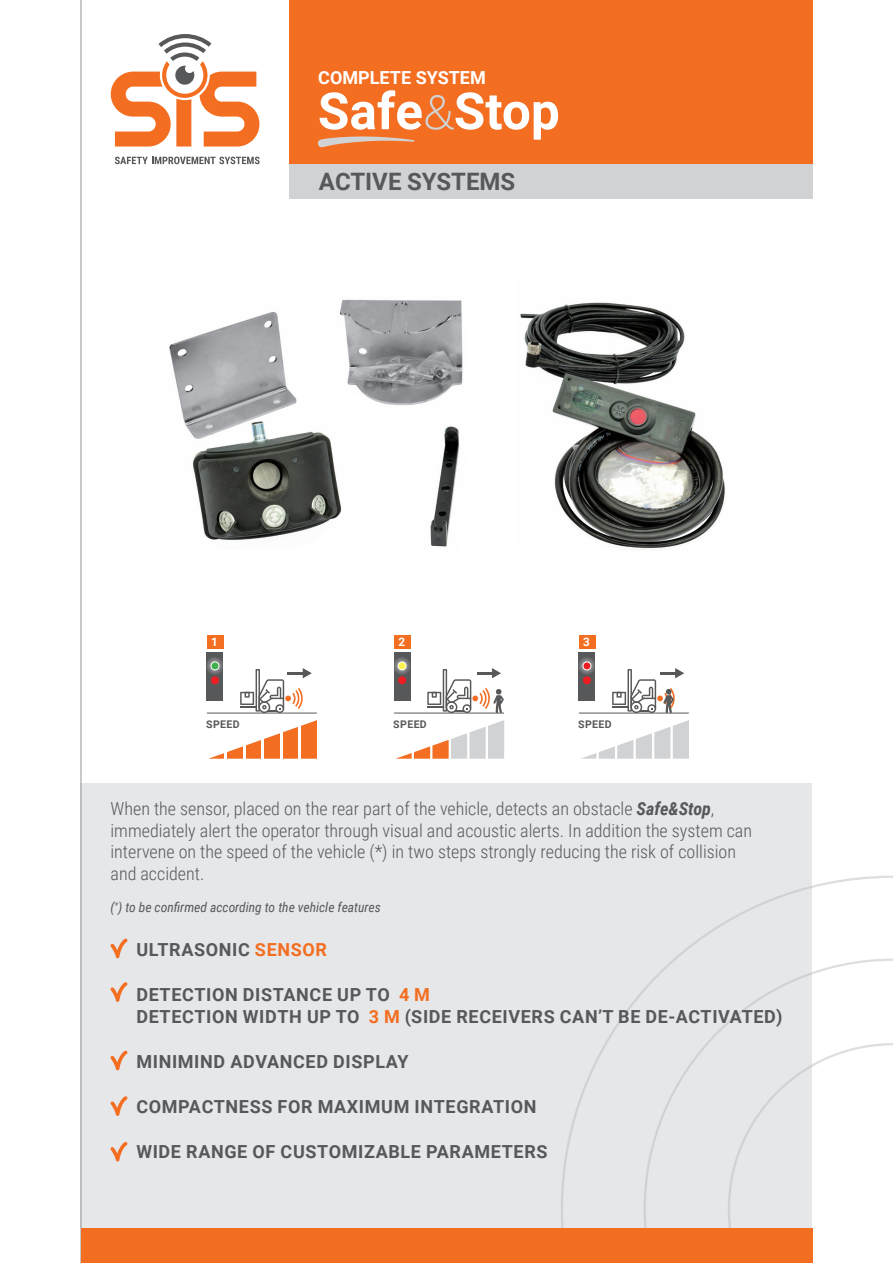
<style>
.page{position:relative;width:893px;height:1263px;background:#fff}
.page>*{position:absolute;margin:0;border:0;box-sizing:border-box;transform-origin:0 0}
.t1{font:700 51.3px "Roboto";color:#fff}
.t2{font:700 24px "Roboto";color:#57585a}
.t3{font:300 18px/21.6px "Roboto Condensed";color:#57585a}
.t4{font:700 18px/22.5px "Roboto";letter-spacing:.035em;color:#57585a}
.t5{font:700 18px "Roboto";color:#fff}
.t6{font:italic 13.5px "Roboto Condensed";color:#57585a}
.t7{font:700 11.7px "Roboto";color:#fff}
.t8{font:700 10.5px "Roboto";letter-spacing:.035em;color:#57585a}
.s1{font-family:"Work Sans";font-weight:300;color:#d1d2d4}
.s2{font-weight:700;font-style:italic}
.s3{color:#f36e21}
</style>
<div class="page">
<div style="left:81px;top:783px;width:731px;height:446px;background:#e6e7e9"></div>
<svg style="left:111px;top:34px;width:148px;height:113px"></svg>
<svg style="left:115px;top:157px;width:145px;height:7px"></svg>
<div style="left:289px;top:0;width:523px;height:164px;background:#f36e21"></div>
<svg style="left:317px;top:136px;width:97px;height:12px"></svg>
<hr style="left:81px;top:0;width:1px;height:1263px;background:#939598">
<div style="left:289px;top:164px;width:523px;height:34px;background:#d1d2d4"></div>
<svg style="left:561px;top:876px;width:332px;height:353px"></svg>
<svg style="left:644px;top:958px;width:249px;height:271px"></svg>
<svg style="left:728px;top:1043px;width:165px;height:220px"></svg>
<div style="left:81px;top:1229px;width:731px;height:34px;background:#f36e21"></div>
<hr style="left:394px;top:713px;width:110px;height:1px;background:#57585a">
<div style="left:394px;top:652px;width:16px;height:49px;background:#57585a"></div>
<div style="left:393px;top:657px;width:18px;height:18px;background:#fff;opacity:.75"></div>
<div style="left:398px;top:662px;width:8px;height:8px;background:#fff34f;border-radius:50%"></div>
<div style="left:398px;top:662px;width:8px;height:8px;border:1px solid #fff;border-radius:50%"></div>
<div style="left:398px;top:676px;width:8px;height:8px;background:#ee1d23;border-radius:50%"></div>
<div style="left:394px;top:635px;width:16px;height:13px;background:#f36e21"></div>
<svg style="left:395px;top:720px;width:109px;height:39px"></svg>
<svg style="left:427px;top:668px;width:77px;height:45px"></svg>
<hr style="left:579px;top:713px;width:110px;height:1px;background:#57585a">
<div style="left:579px;top:652px;width:16px;height:49px;background:#57585a"></div>
<div style="left:578px;top:657px;width:18px;height:18px;background:#fff;opacity:.75"></div>
<div style="left:583px;top:662px;width:8px;height:8px;background:#ee1d23;border-radius:50%"></div>
<div style="left:583px;top:662px;width:8px;height:8px;border:1px solid #fff;border-radius:50%"></div>
<div style="left:583px;top:676px;width:8px;height:8px;background:#ee1d23;border-radius:50%"></div>
<div style="left:579px;top:635px;width:16px;height:13px;background:#f36e21"></div>
<svg style="left:581px;top:720px;width:108px;height:39px"></svg>
<svg style="left:612px;top:668px;width:72px;height:45px"></svg>
<svg style="left:209px;top:720px;width:108px;height:39px"></svg>
<hr style="left:224px;top:718px;width:3px;height:45px;background:#fff">
<hr style="left:243px;top:717px;width:2px;height:45px;background:#fff">
<hr style="left:261px;top:717px;width:3px;height:45px;background:#fff">
<hr style="left:280px;top:717px;width:2px;height:45px;background:#fff">
<hr style="left:298px;top:717px;width:3px;height:45px;background:#fff">
<hr style="left:207px;top:713px;width:110px;height:1px;background:#57585a">
<div style="left:207px;top:652px;width:16px;height:49px;background:#57585a"></div>
<div style="left:206px;top:657px;width:18px;height:18px;background:#fff;opacity:.75"></div>
<div style="left:211px;top:662px;width:8px;height:8px;background:#40ae49;border-radius:50%"></div>
<div style="left:211px;top:662px;width:8px;height:8px;border:1px solid #fff;border-radius:50%"></div>
<div style="left:211px;top:676px;width:8px;height:8px;background:#ee1d23;border-radius:50%"></div>
<div style="left:207px;top:635px;width:16px;height:13px;background:#f36e21"></div>
<svg style="left:240px;top:668px;width:72px;height:45px"></svg>
<svg style="left:110px;top:938px;width:18px;height:20px"></svg>
<svg style="left:110px;top:982px;width:18px;height:20px"></svg>
<svg style="left:110px;top:1050px;width:18px;height:20px"></svg>
<svg style="left:110px;top:1096px;width:18px;height:20px"></svg>
<svg style="left:110px;top:1142px;width:18px;height:19px"></svg>
<img style="left:520px;top:302px;width:205px;height:246px">
<img style="left:169px;top:311px;width:165px;height:229px">
<img style="left:334px;top:299px;width:129px;height:248px">
<p class="t5" style="left:318px;top:65px;width:169px">COMPLETE SYSTEM</p>
<h1 class="t1" style="left:318px;top:75px;width:243px">Safe<span class="s1">&amp;</span>Stop</h1>
<h2 class="t2" style="left:319px;top:165px;width:198px">ACTIVE SYSTEMS</h2>
<p class="t7" style="left:211px;top:633px;width:8px">1</p>
<p class="t8" style="left:206px;top:717px;width:35px">SPEED</p>
<p class="t7" style="left:398px;top:633px;width:8px">2</p>
<p class="t8" style="left:393px;top:717px;width:35px">SPEED</p>
<p class="t7" style="left:583px;top:633px;width:8px">3</p>
<p class="t8" style="left:578px;top:717px;width:35px">SPEED</p>
<p class="t3" style="left:111px;top:797px;width:643px">When the sensor, placed on the rear part of the vehicle, detects an obstacle <span class="s2">Safe&amp;Stop</span>, immediately alert the operator through visual and acoustic alerts. In addition the system can intervene on the speed of the vehicle (*) in two steps strongly reducing the risk of collision and accident.</p>
<p class="t6" style="left:111px;top:898px;width:272px">(<sup>*</sup>) to be confirmed according to the vehicle features</p>
<p class="t4" style="left:136px;top:937px;width:192px">ULTRASONIC <span class="s3">SENSOR</span></p>
<p class="t4" style="left:136px;top:982px;width:648px">DETECTION DISTANCE UP TO <span class="s3">4 M<br></span>DETECTION WIDTH UP TO <span class="s3">3 M</span> (SIDE RECEIVERS CAN’T BE DE-ACTIVATED)</p>
<p class="t4" style="left:136px;top:1050px;width:274px">MINIMIND ADVANCED DISPLAY</p>
<p class="t4" style="left:136px;top:1095px;width:402px">COMPACTNESS FOR MAXIMUM INTEGRATION</p>
<p class="t4" style="left:136px;top:1140px;width:413px">WIDE RANGE OF CUSTOMIZABLE PARAMETERS</p>
</div>
